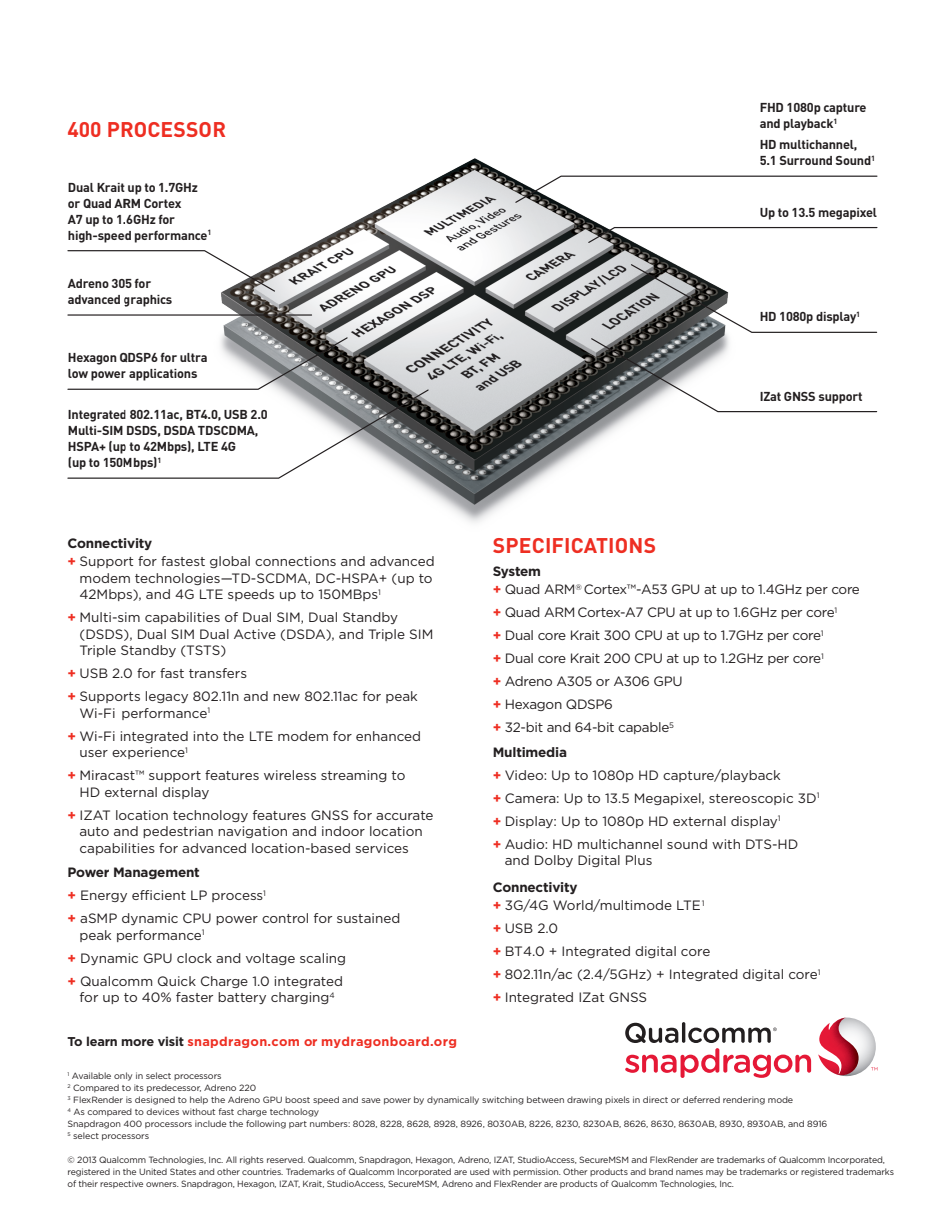
<style>
.page{position:relative;width:945px;height:1215px;background:#fff}
.page>*{position:absolute;margin:0;border:0;box-sizing:border-box;transform-origin:0 0}
.All_Cap_Headline{font:700 21px "DINOT";letter-spacing:.01em;color:#ee2e22}
.Body_Bullet{font:13.5px/16.5px "Gotham";color:#231f20}
.Body_Bullet-2{font:13.5px "Gotham";letter-spacing:-.02em;color:#231f20}
.Subhead{font:700 13.5px "Gotham";letter-spacing:-.015em;color:#231f20}
.Body_Bullet-3{font:700 13.5px "Gotham";letter-spacing:-.015em;color:#231f20}
.t1{font:700 12.75px/16px "DINOT";letter-spacing:-.015em;color:#231f20}
.Subhead-2{font:700 12.75px "Gotham";letter-spacing:.025em;color:#ee2e22}
.t2{font:9px/12px "Gotham";letter-spacing:-.015em;color:#231f20}
.s1{font-weight:700;color:#ee2e22}
.s2{color:#231f20}
</style>
<div class="page">
<img style="left:221px;top:158px;width:452px;height:365px">
<svg style="left:590px;top:263px;width:288px;height:150px"></svg>
<svg style="left:514px;top:175px;width:364px;height:29px"></svg>
<svg style="left:587px;top:226px;width:291px;height:18px"></svg>
<hr style="left:68px;top:314px;width:244px;height:2px;background:#231f20">
<svg style="left:67px;top:250px;width:209px;height:43px"></svg>
<svg style="left:67px;top:336px;width:363px;height:143px"></svg>
<svg style="left:818px;top:1018px;width:59px;height:58px"></svg>
<svg style="left:625px;top:1022px;width:186px;height:56px"></svg>
<p class="All_Cap_Headline" style="left:68px;top:115px;width:160px">400 PROCESSOR</p>
<p class="t1" style="left:68px;top:179px;width:145px">Dual Krait up to 1.7GHz or Quad ARM Cortex<br>A7 up to 1.6GHz for high-speed performance<sup>1</sup></p>
<p class="t1" style="left:68px;top:275px;width:106px">Adreno 305 for advanced graphics</p>
<p class="t1" style="left:68px;top:349px;width:141px">Hexagon QDSP6 for ultra low power applications</p>
<p class="t1" style="left:68px;top:406px;width:201px">Integrated 802.11ac, BT4.0, USB 2.0<br>Multi-SIM DSDS, DSDA TDSCDMA,<br>HSPA+ (up to 42Mbps), LTE 4G<br>(up to 150Mbps)<sup>1</sup></p>
<p class="Subhead" style="left:68px;top:536px;width:86px">Connectivity</p>
<p class="Body_Bullet" style="left:80px;top:553px;width:357px;text-indent:-12px"><span class="s1">+</span> Support for fastest global connections and advanced modem technologies—TD-SCDMA, DC-HSPA+ (up to<br>42Mbps), and 4G LTE speeds up to 150MBps<sup>1</sup></p>
<p class="Body_Bullet" style="left:80px;top:609px;width:356px;text-indent:-12px"><span class="s1">+</span> Multi-sim capabilities of Dual SIM, Dual Standby (DSDS), Dual SIM Dual Active (DSDA), and Triple SIM<br>Triple Standby (TSTS)</p>
<p class="Body_Bullet" style="left:68px;top:665px;width:181px"><span class="s1">+</span> USB 2.0 for fast transfers</p>
<p class="Body_Bullet" style="left:80px;top:688px;width:340px;text-indent:-12px"><span class="s1">+</span> Supports legacy 802.11n and new 802.11ac for peak<br>Wi-Fi performance<sup>1</sup></p>
<p class="Body_Bullet" style="left:80px;top:727px;width:343px;text-indent:-12px"><span class="s1">+</span> Wi-Fi integrated into the LTE modem for enhanced user experience<sup>1</sup></p>
<p class="Body_Bullet" style="left:80px;top:767px;width:328px;text-indent:-12px"><span class="s1">+</span> Miracast™ support features wireless streaming to<br>HD external display</p>
<p class="Body_Bullet" style="left:80px;top:806px;width:356px;text-indent:-12px"><span class="s1">+</span> IZAT location technology features GNSS for accurate auto and pedestrian navigation and indoor location capabilities for advanced location-based services</p>
<p class="Body_Bullet-3" style="left:68px;top:865px;width:134px">Power Management</p>
<p class="Body_Bullet" style="left:68px;top:887px;width:200px"><span class="s1">+</span> Energy efficient LP process<sup>1</sup></p>
<p class="Body_Bullet" style="left:80px;top:910px;width:322px;text-indent:-12px"><span class="s1">+</span> aSMP dynamic CPU power control for sustained peak performance<sup>1</sup></p>
<p class="Body_Bullet" style="left:68px;top:949px;width:280px"><span class="s1">+</span> Dynamic GPU clock and voltage scaling</p>
<p class="Body_Bullet" style="left:68px;top:972px;width:277px;text-align:center"><span class="s1">+</span> Qualcomm Quick Charge 1.0 integrated for up to 40% faster battery charging<sup>4</sup></p>
<p class="Subhead-2" style="left:68px;top:1034px;width:391px"><span class="s2">To learn more visit</span> snapdragon.com or mydragonboard.org</p>
<p class="t1" style="left:760px;top:99px;width:108px">FHD 1080p capture and playback<sup>1</sup></p>
<p class="t1" style="left:760px;top:136px;width:117px">HD multichannel,<br>5.1 Surround Sound<sup>1</sup></p>
<p class="t1" style="left:760px;top:204px;width:119px">Up to 13.5 megapixel</p>
<p class="t1" style="left:760px;top:308px;width:102px">HD 1080p display<sup>1</sup></p>
<p class="t1" style="left:760px;top:388px;width:104px">IZat GNSS support</p>
<p class="All_Cap_Headline" style="left:493px;top:532px;width:165px">SPECIFICATIONS</p>
<p class="Subhead" style="left:493px;top:564px;width:50px">System</p>
<p class="Body_Bullet-2" style="left:493px;top:582px;width:369px"><span class="s1">+</span> Quad ARM<sup>®</sup> Cortex™-A53 GPU at up to 1.4GHz per core</p>
<p class="Body_Bullet-2" style="left:493px;top:605px;width:346px"><span class="s1">+</span> Quad ARM Cortex-A7 CPU at up to 1.6GHz per core<sup>1</sup></p>
<p class="Body_Bullet-2" style="left:493px;top:628px;width:332px"><span class="s1">+</span> Dual core Krait 300 CPU at up to 1.7GHz per core<sup>1</sup></p>
<p class="Body_Bullet-2" style="left:493px;top:651px;width:333px"><span class="s1">+</span> Dual core Krait 200 CPU at up to 1.2GHz per core<sup>1</sup></p>
<p class="Body_Bullet-2" style="left:493px;top:674px;width:191px"><span class="s1">+</span> Adreno A305 or A306 GPU</p>
<p class="Body_Bullet-2" style="left:493px;top:697px;width:122px"><span class="s1">+</span> Hexagon QDSP6</p>
<p class="Body_Bullet-2" style="left:493px;top:720px;width:183px"><span class="s1">+</span> 32-bit and 64-bit capable<sup>5</sup></p>
<p class="Body_Bullet-3" style="left:493px;top:744px;width:76px">Multimedia</p>
<p class="Body_Bullet" style="left:493px;top:766px;width:290px"><span class="s1">+</span> Video: Up to 1080p HD capture/playback</p>
<p class="Body_Bullet" style="left:493px;top:789px;width:328px"><span class="s1">+</span> Camera: Up to 13.5 Megapixel, stereoscopic 3D<sup>1</sup></p>
<p class="Body_Bullet" style="left:493px;top:812px;width:290px"><span class="s1">+</span> Display: Up to 1080p HD external display<sup>1</sup></p>
<p class="Body_Bullet" style="left:505px;top:835px;width:295px;text-indent:-12px"><span class="s1">+</span> Audio: HD multichannel sound with DTS-HD and Dolby Digital Plus</p>
<p class="Subhead" style="left:493px;top:880px;width:86px">Connectivity</p>
<p class="Body_Bullet" style="left:493px;top:897px;width:213px"><span class="s1">+</span> 3G/4G World/multimode LTE<sup>1</sup></p>
<p class="Body_Bullet" style="left:493px;top:920px;width:67px"><span class="s1">+</span> USB 2.0</p>
<p class="Body_Bullet" style="left:493px;top:943px;width:219px"><span class="s1">+</span> BT4.0 + Integrated digital core</p>
<p class="Body_Bullet" style="left:493px;top:966px;width:329px"><span class="s1">+</span> 802.11n/ac (2.4/5GHz) + Integrated digital core<sup>1</sup></p>
<p class="Body_Bullet" style="left:493px;top:989px;width:156px"><span class="s1">+</span> Integrated IZat GNSS</p>
<p class="t2" style="left:68px;top:1069px;width:156px"><sup>1</sup> Available only in select processors</p>
<p class="t2" style="left:68px;top:1081px;width:190px"><sup>2</sup> Compared to its predecessor, Adreno 220</p>
<p class="t2" style="left:68px;top:1093px;width:727px"><sup>3</sup> FlexRender is designed to help the Adreno GPU boost speed and save power by dynamically switching between drawing pixels in direct or deferred rendering mode</p>
<p class="t2" style="left:68px;top:1105px;width:253px"><sup>4</sup> As compared to devices without fast charge technology</p>
<p class="t2" style="left:68px;top:1117px;width:761px">Snapdragon 400 processors include the following part numbers: 8028, 8228, 8628, 8928, 8926, 8030AB, 8226, 8230, 8230AB, 8626, 8630, 8630AB, 8930, 8930AB, and 8916</p>
<p class="t2" style="left:68px;top:1129px;width:83px"><sup>5</sup> select processors</p>
<p class="t2" style="left:68px;top:1153px;width:828px">© 2013 Qualcomm Technologies, Inc. All rights reserved. Qualcomm, Snapdragon, Hexagon, Adreno, IZAT, StudioAccess, SecureMSM and FlexRender are trademarks of Qualcomm Incorporated, registered in the United States and other countries. Trademarks of Qualcomm Incorporated are used with permission. Other products and brand names may be trademarks or registered trademarks of their respective owners. Snapdragon, Hexagon, IZAT, Krait, StudioAccess, SecureMSM, Adreno and FlexRender are products of Qualcomm Technologies, Inc.</p>
</div>
